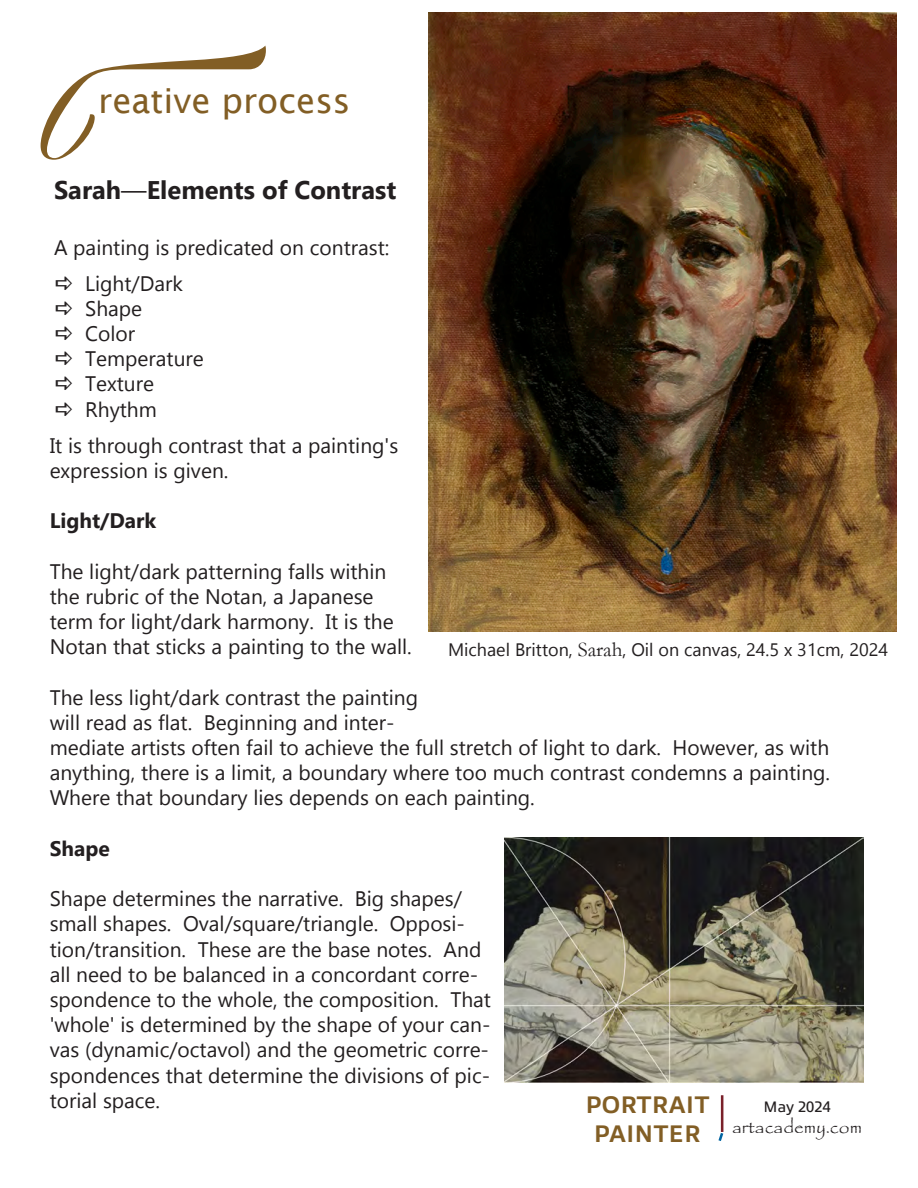
<style>
.page{position:relative;width:918px;height:1188px;background:#fff}
.page>*{position:absolute;margin:0;border:0;box-sizing:border-box;transform-origin:0 0}
.t1{font:108px "Storefront Pro";color:#825e25}
.t2{font:34.5px "Lucida Sans";color:#825e25}
.t3{font:700 25.5px "Gadugi";color:#231f20}
.t4{font:700 24.15px/29.1px "Allumi Std";color:#825e25;text-align:center}
.t5{font:21px/25.2px "Gadugi";color:#231f20}
.t6{font:700 21px "Gadugi";color:#231f20}
.t7{font:19.2px "Papyrus";color:#231f20}
.t8{font:18px "Gadugi";color:#231f20}
.t9{font:15.3px "Allumi Std";color:#231f20}
.s1{font-weight:400}
.s2{font-family:"Garamond";font-size:21px}
</style>
<div class="page">
<hr style="left:721px;top:1095px;width:2px;height:37px;background:#7a212a">
<svg style="left:718px;top:1130px;width:6px;height:11px"></svg>
<img style="left:429px;top:13px;width:467px;height:619px">
<img style="left:505px;top:838px;width:359px;height:244px">
<h1 class="t1" style="left:33px;top:55px;width:234px">C</h1>
<p class="t3" style="left:54px;top:175px;width:344px">Sarah<span class="s1">—</span>Elements of Contrast</p>
<p class="t5" style="left:54px;top:235px;width:337px">A painting is predicated on contrast:</p>
<h2 class="t2" style="left:98px;top:81px;width:254px">reative process</h2>
<p class="t5" style="left:85px;top:270px;width:120px">Light/Dark<br>Shape<br>Color<br>Temperature<br>Texture<br>Rhythm</p>
<p class="t5" style="left:50px;top:433px;width:350px">It is through contrast that a painting's expression is given.</p>
<p class="t6" style="left:50px;top:508px;width:108px">Light/Dark</p>
<p class="t5" style="left:50px;top:559px;width:364px">The light/dark patterning falls within the rubric of the Notan, a Japanese term for light/dark harmony. It is the Notan that sticks a painting to the wall.</p>
<p class="t5" style="left:50px;top:685px;width:782px">The less light/dark contrast the painting<br>will read as flat. Beginning and inter-<br>mediate artists often fail to achieve the full stretch of light to dark. However, as with anything, there is a limit, a boundary where too much contrast condemns a painting.<br>Where that boundary lies depends on each painting.</p>
<p class="t6" style="left:50px;top:836px;width:62px">Shape</p>
<p class="t5" style="left:50px;top:886px;width:443px">Shape determines the narrative. Big shapes/ small shapes. Oval/square/triangle. Opposi&shy;tion/transition. These are the base notes. And all need to be balanced in a concordant corre&shy;spondence to the whole, the composition. That 'whole' is determined by the shape of your can&shy;vas (dynamic/octavol) and the geometric corre&shy;spondences that determine the divisions of pic&shy;torial space.</p>
<p class="t8" style="left:448px;top:639px;width:442px">Michael Britton, <span class="s2">Sarah</span>, Oil on canvas, 24.5 x 31cm, 2024</p>
<p class="t4" style="left:585px;top:1090px;width:126px">PORTRAIT<br>PAINTER</p>
<p class="t9" style="left:763px;top:1099px;width:69px">May 2024</p>
<p class="t7" style="left:732px;top:1115px;width:131px">artacademy.com</p>
</div>
